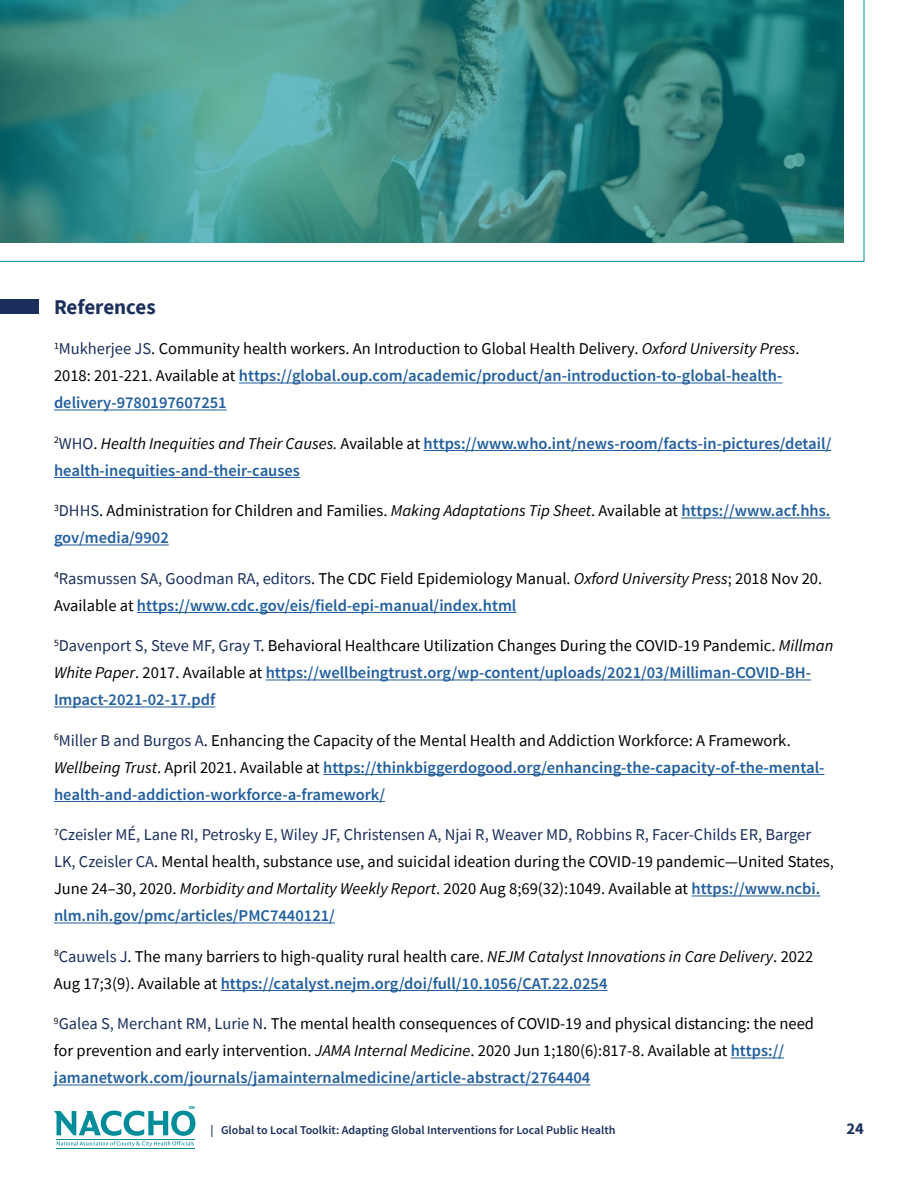
<style>
.page{position:relative;width:918px;height:1188px;background:#fff}
.page>*{position:absolute;margin:0;border:0;box-sizing:border-box;transform-origin:0 0}
.Section_header{font:700 21px "Source Sans Pro";letter-spacing:-.005em;color:#1a2f5b}
.t1{font:16.5px/27px "Source Sans Pro";color:#000}
.t2{font:600 16.5px/27px "Source Sans Pro";color:#215e9e}
.t3{font:700 16.5px "Source Sans Pro";color:#1a2f5a}
.t4{font:600 12px "Source Sans Pro";color:#1a2f5a}
.t5{font:700 4.35px "Myriad Pro";color:#008c99}
.s1{font-weight:400;color:#1a2f5b}
.s2{font-weight:400;color:#000}
.s3{font-weight:400;font-style:italic;color:#000}
.s4{color:#1a2f5b}
.s5{font-style:italic}
.s6{font-weight:600;color:#215e9e}
</style>
<div class="page">
<svg style="left:54px;top:1111px;width:141px;height:36px"></svg>
<hr style="left:56px;top:1139px;width:139px;height:1px;background:#008c99">
<hr style="left:56px;top:1148px;width:139px;height:1px;background:#008c99">
<svg style="left:0;top:0;width:865px;height:262px;background:#499490"></svg>
<hr style="left:239px;top:383px;width:543px;height:1px;background:#215e9e">
<hr style="left:54px;top:410px;width:173px;height:1px;background:#215e9e">
<hr style="left:424px;top:450px;width:407px;height:1px;background:#215e9e">
<hr style="left:54px;top:477px;width:246px;height:1px;background:#215e9e">
<hr style="left:681px;top:518px;width:149px;height:1px;background:#215e9e">
<hr style="left:54px;top:545px;width:115px;height:1px;background:#215e9e">
<hr style="left:137px;top:612px;width:379px;height:1px;background:#215e9e">
<hr style="left:266px;top:680px;width:545px;height:1px;background:#215e9e">
<hr style="left:54px;top:707px;width:161px;height:1px;background:#215e9e">
<hr style="left:323px;top:774px;width:502px;height:1px;background:#215e9e">
<hr style="left:54px;top:801px;width:331px;height:1px;background:#215e9e">
<hr style="left:692px;top:896px;width:128px;height:1px;background:#215e9e">
<hr style="left:54px;top:923px;width:281px;height:1px;background:#215e9e">
<hr style="left:221px;top:990px;width:386px;height:1px;background:#215e9e">
<hr style="left:731px;top:1058px;width:53px;height:1px;background:#215e9e">
<hr style="left:54px;top:1085px;width:536px;height:1px;background:#215e9e">
<div style="left:0;top:300px;width:38px;height:14px;background:#1a2f5b"></div>
<p class="Section_header" style="left:54px;top:293px;width:103px">References</p>
<p class="t2" style="left:54px;top:336px;width:747px"><sup>1</sup><span class="s1">Mukherjee JS</span><span class="s2">. Community health workers. An Introduction to Global Health Delivery.</span> <span class="s3">Oxford University Press</span><span class="s2">.<br>2018: 201-221. Available at</span> https://global.oup.com/academic/product/an-introduction-to-global-health&shy;delivery-9780197607251</p>
<p class="t2" style="left:54px;top:430px;width:779px"><sup>2</sup><span class="s1">WHO</span><span class="s2">.</span> <span class="s3">Health Inequities and Their Causes.</span> <span class="s2">Available at</span> https://www.who.int/news-room/facts-in-pictures/detail/ health-inequities-and-their-causes</p>
<p class="t1" style="left:54px;top:497px;width:778px"><sup>3</sup><span class="s4">DHHS</span>. Administration for Children and Families. <span class="s5">Making Adaptations Tip Sheet</span>. Available at <span class="s6">https://www.acf.hhs. gov/media/9902</span></p>
<p class="t1" style="left:54px;top:565px;width:770px"><sup>4</sup><span class="s4">Rasmussen SA, Goodman RA, editors</span>. The CDC Field Epidemiology Manual. <span class="s5">Oxford University Press</span>; 2018 Nov 20.<br>Available at <span class="s6">https://www.cdc.gov/eis/field-epi-manual/index.html</span></p>
<p class="t2" style="left:54px;top:633px;width:781px"><sup>5</sup><span class="s1">Davenport S, Steve MF, Gray T</span><span class="s2">. Behavioral Healthcare Utilization Changes During the COVID-19 Pandemic.</span> <span class="s3">Millman<br>White Paper</span><span class="s2">. 2017. Available at</span> https://wellbeingtrust.org/wp-content/uploads/2021/03/Milliman-COVID-BH-<br>Impact-2021-02-17.pdf</p>
<p class="t2" style="left:54px;top:727px;width:772px"><sup>6</sup><span class="s1">Miller B and Burgos A</span><span class="s2">. Enhancing the Capacity of the Mental Health and Addiction Workforce: A Framework.<br></span><span class="s3">Wellbeing Trust</span><span class="s2">. April 2021. Available at</span> https://thinkbiggerdogood.org/enhancing-the-capacity-of-the-mental&shy;health-and-addiction-workforce-a-framework/</p>
<p class="t1" style="left:54px;top:821px;width:781px"><sup>7</sup><span class="s4">Czeisler MÉ, Lane RI, Petrosky E, Wiley JF, Christensen A, Njai R, Weaver MD, Robbins R, Facer-Childs ER, Barger LK, Czeisler CA</span>. Mental health, substance use, and suicidal ideation during the COVID-19 pandemic—United States, June 24–30, 2020. <span class="s5">Morbidity and Mortality Weekly Report</span>. 2020 Aug 8;69(32):1049. Available at <span class="s6">https://www.ncbi. nlm.nih.gov/pmc/articles/PMC7440121/</span></p>
<p class="t1" style="left:54px;top:943px;width:761px"><sup>8</sup><span class="s4">Cauwels J</span>. The many barriers to high-quality rural health care. <span class="s5">NEJM Catalyst Innovations in Care Delivery</span>. 2022<br>Aug 17;3(9). Available at <span class="s6">https://catalyst.nejm.org/doi/full/10.1056/CAT.22.0254</span></p>
<p class="t1" style="left:54px;top:1010px;width:762px"><sup>9</sup><span class="s4">Galea S, Merchant RM, Lurie N</span>. The mental health consequences of COVID-19 and physical distancing: the need for prevention and early intervention. <span class="s5">JAMA Internal Medicine</span>. 2020 Jun 1;180(6):817-8. Available at <span class="s6">https:// jamanetwork.com/journals/jamainternalmedicine/article-abstract/2764404</span></p>
<p class="t5" style="left:189px;top:1104px;width:8px">SM</p>
<p class="t4" style="left:211px;top:1123px;width:406px">| Global to Local Toolkit: Adapting Global Interventions for Local Public Health</p>
<p class="t3" style="left:847px;top:1117px;width:19px">24</p>
</div>
